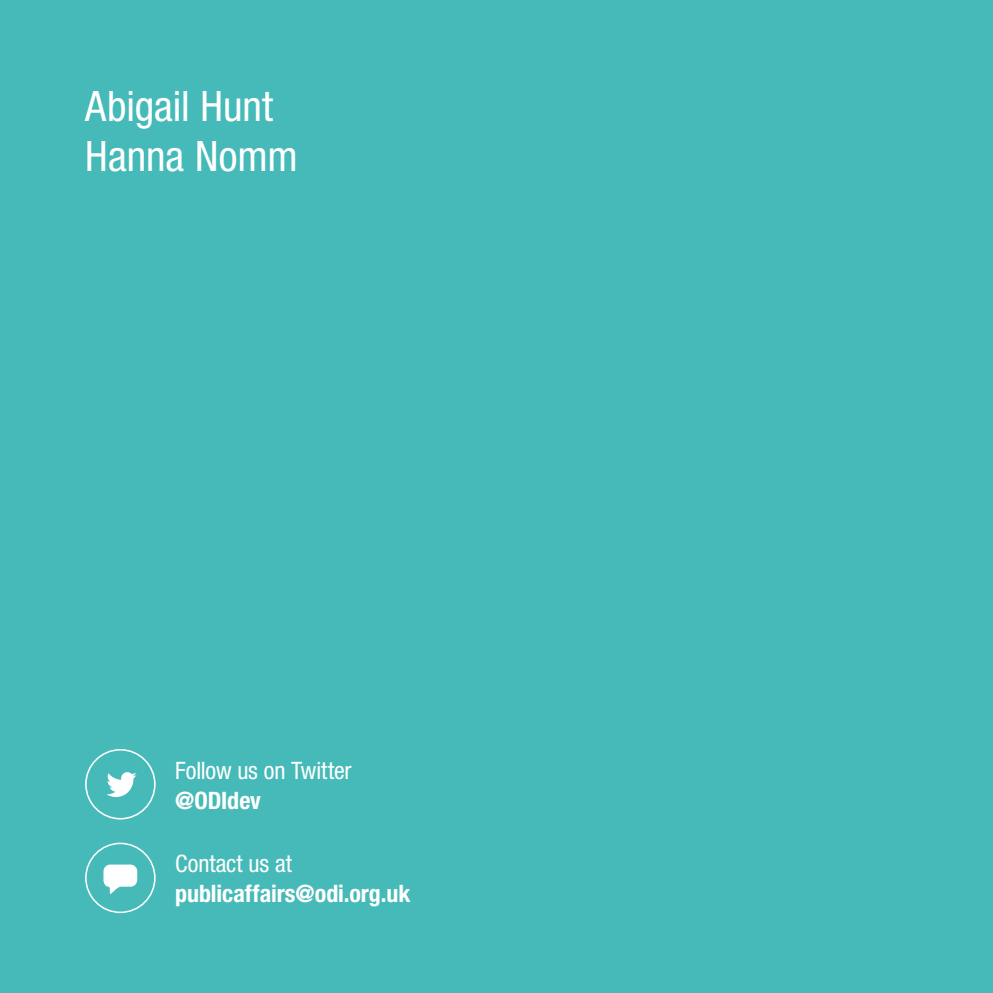
<style>
.page{position:relative;width:993px;height:993px;background:#fff}
.page>*{position:absolute;margin:0;border:0;box-sizing:border-box;transform-origin:0 0}
.t1{font:condensed 42px/50.4px "Helvetica Neue LT Std";color:#fff}
.t2{font:700 condensed 24px "Helvetica Neue LT Std";letter-spacing:-.005em;color:#fff}
.t3{font:condensed 24px "Helvetica Neue LT Std";letter-spacing:-.005em;color:#fff}
</style>
<div class="page">
<div style="left:0;top:0;width:992px;height:992px;background:#46bab8"></div>
<svg style="left:106px;top:772px;width:30px;height:24px"></svg>
<div style="left:85px;top:748px;width:70px;height:71px;border:2px solid #fff;border-radius:50%"></div>
<div style="left:85px;top:842px;width:70px;height:70px;border:2px solid #fff;border-radius:50%"></div>
<svg style="left:103px;top:864px;width:34px;height:29px"></svg>
<h1 class="t1" style="left:85px;top:80px;width:214px">Abigail Hunt<br>Hanna Nomm</h1>
<p class="t3" style="left:175px;top:756px;width:178px">Follow us on Twitter</p>
<p class="t2" style="left:175px;top:785px;width:87px">@ODIdev</p>
<p class="t3" style="left:175px;top:849px;width:118px">Contact us at</p>
<p class="t2" style="left:175px;top:878px;width:237px">publicaffairs@odi.org.uk</p>
</div>
